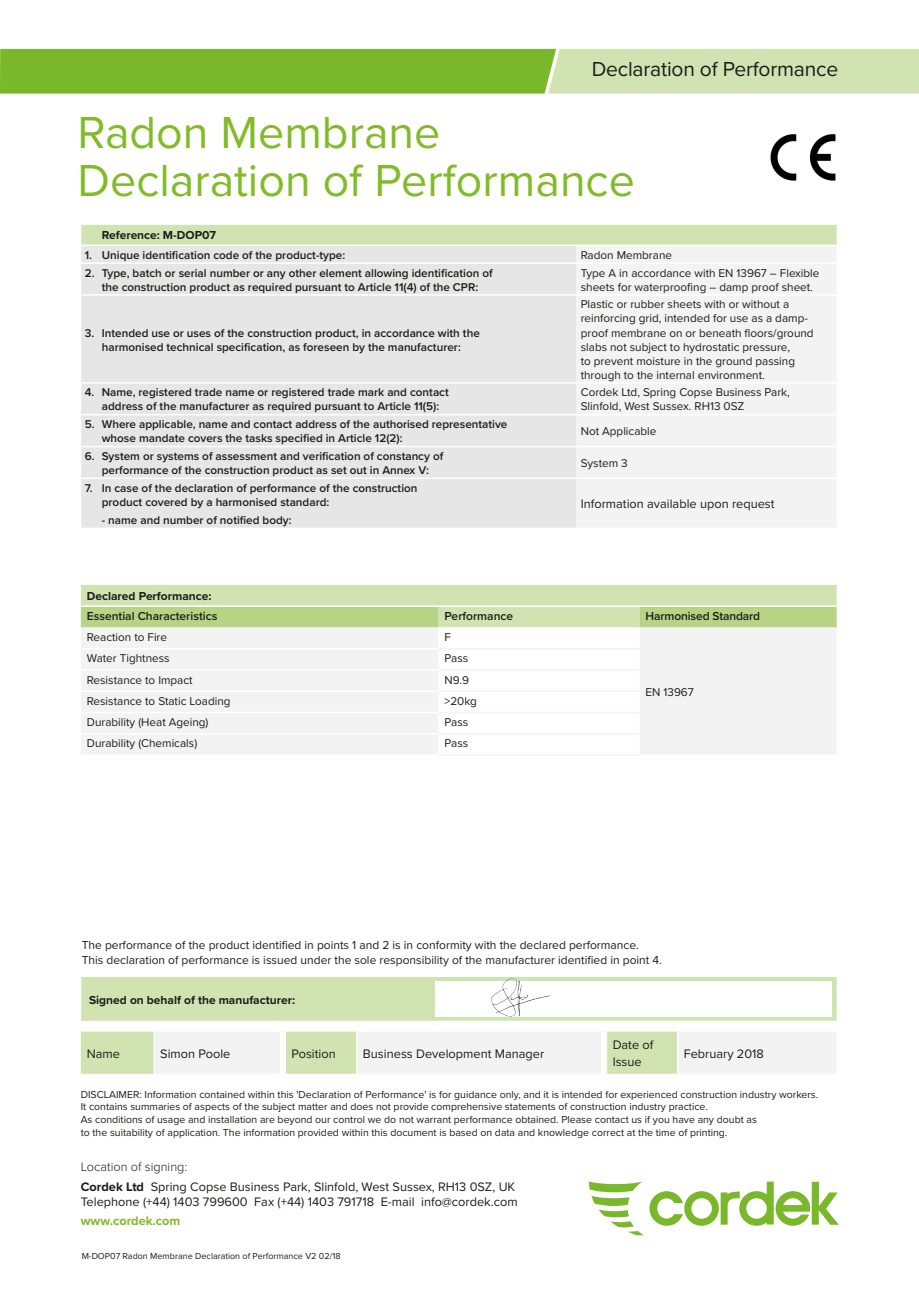
<style>
.page{position:relative;width:919px;height:1289px;background:#fff}
.page>*{position:absolute;margin:0;border:0;box-sizing:border-box;transform-origin:0 0}
.t1{font:46.5px/48px "Proxima Nova";color:#81bb27}
.t2{font:21px "Proxima Nova";letter-spacing:-.01em;color:#1d1d1b}
.t3{font:12.75px/15px "Proxima Nova";color:#1d1d1b}
.t4{font:300 12.75px "Proxima Nova";color:#1d1d1b}
.t5{font:700 12.75px "Proxima Nova";color:#81bb27}
.t6{font:12px/15px "Proxima Nova";color:#1d1d1b}
.t7{font:700 12px "Proxima Nova";color:#1d1d1b}
.t8{font:600 12px "Proxima Nova";color:#1d1d1b}
.t9{font:600 11.7px/14.1px "Proxima Nova";color:#1d1d1b;text-align:center}
.t10{font:11.7px/14.1px "Proxima Nova";color:#1d1d1b}
.t11{font:10.5px/12.6px "Proxima Nova";color:#1d1d1b}
.t12{font:9px "Proxima Nova";color:#1d1d1b}
.s1{font-weight:700}
</style>
<div class="page">
<svg style="left:0;top:49px;width:918px;height:45px;background:#9cc961"></svg>
<svg style="left:588px;top:1181px;width:250px;height:54px"></svg>
<div style="left:81px;top:977px;width:755px;height:43px;background:#d0e3b0"></div>
<div style="left:435px;top:981px;width:397px;height:35px;background:#fff"></div>
<svg style="left:81px;top:1031px;width:755px;height:42px"></svg>
<hr style="left:153px;top:1031px;width:2px;height:42px;background:#fff">
<hr style="left:356px;top:1031px;width:1px;height:42px;background:#fff">
<hr style="left:677px;top:1031px;width:1px;height:42px;background:#fff">
<div style="left:280px;top:1031px;width:6px;height:42px;background:#fff"></div>
<div style="left:601px;top:1031px;width:6px;height:42px;background:#fff"></div>
<img style="left:770px;top:134px;width:66px;height:47px">
<img style="left:489px;top:977px;width:63px;height:40px">
<svg style="left:81px;top:585px;width:755px;height:169px"></svg>
<hr style="left:81px;top:648px;width:357px;height:1px;background:#fff">
<hr style="left:81px;top:669px;width:357px;height:1px;background:#fff">
<hr style="left:81px;top:690px;width:357px;height:2px;background:#fff">
<hr style="left:81px;top:711px;width:357px;height:2px;background:#fff">
<hr style="left:81px;top:733px;width:357px;height:1px;background:#fff">
<hr style="left:438px;top:648px;width:201px;height:1px;background:#f3f3f3">
<hr style="left:438px;top:669px;width:201px;height:1px;background:#f3f3f3">
<hr style="left:438px;top:690px;width:201px;height:2px;background:#f3f3f3">
<hr style="left:438px;top:711px;width:201px;height:2px;background:#f3f3f3">
<hr style="left:438px;top:733px;width:201px;height:1px;background:#f3f3f3">
<hr style="left:438px;top:754px;width:201px;height:1px;background:#f3f3f3">
<hr style="left:81px;top:605px;width:357px;height:2px;background:#fff">
<hr style="left:438px;top:605px;width:201px;height:2px;background:#fff">
<hr style="left:639px;top:605px;width:197px;height:2px;background:#fff">
<div style="left:80px;top:224px;width:757px;height:21px;background:#d0e3b0"></div>
<div style="left:81px;top:246px;width:495px;height:281px;background:#e6e6e6"></div>
<div style="left:576px;top:246px;width:260px;height:281px;background:#f3f3f3"></div>
<svg style="left:80px;top:225px;width:1px;height:19px"></svg>
<svg style="left:836px;top:225px;width:1px;height:19px"></svg>
<hr style="left:80px;top:223px;width:496px;height:2px;background:#fff">
<hr style="left:576px;top:223px;width:262px;height:2px;background:#fff">
<hr style="left:80px;top:244px;width:496px;height:2px;background:#fff">
<hr style="left:576px;top:244px;width:262px;height:2px;background:#fff">
<hr style="left:80px;top:262px;width:496px;height:2px;background:#fff">
<hr style="left:576px;top:262px;width:262px;height:2px;background:#fff">
<hr style="left:80px;top:294px;width:496px;height:2px;background:#fff">
<hr style="left:576px;top:294px;width:262px;height:2px;background:#fff">
<hr style="left:80px;top:382px;width:496px;height:1px;background:#fff">
<hr style="left:576px;top:382px;width:262px;height:1px;background:#fff">
<hr style="left:80px;top:414px;width:496px;height:1px;background:#fff">
<hr style="left:576px;top:414px;width:262px;height:1px;background:#fff">
<hr style="left:80px;top:446px;width:496px;height:1px;background:#fff">
<hr style="left:576px;top:446px;width:262px;height:1px;background:#fff">
<hr style="left:80px;top:477px;width:496px;height:2px;background:#fff">
<hr style="left:576px;top:477px;width:262px;height:2px;background:#fff">
<h2 class="t2" style="left:591px;top:53px;width:248px">Declaration of Performance</h2>
<h1 class="t1" style="left:78px;top:106px;width:558px">Radon Membrane<br>Declaration of Performance</h1>
<p class="t7" style="left:102px;top:226px;width:116px">Reference: M-DOP07</p>
<p class="t9" style="left:85px;top:248px;width:262px">1. Unique identification code of the product-type:</p>
<p class="t10" style="left:580px;top:247px;width:93px">Radon Membrane</p>
<p class="t9" style="left:85px;top:266px;width:409px">2. Type, batch or serial number or any other element allowing identification of the construction product as required pursuant to Article 11(4) of the CPR:</p>
<p class="t10" style="left:580px;top:265px;width:240px">Type A in accordance with EN 13967 – Flexible sheets for waterproofing – damp proof sheet.</p>
<p class="t9" style="left:85px;top:326px;width:396px">3. Intended use or uses of the construction product, in accordance with the harmonised technical specification, as foreseen by the manufacturer:</p>
<p class="t10" style="left:580px;top:297px;width:234px">Plastic or rubber sheets with or without a reinforcing grid, intended for use as a damp&shy;proof membrane on or beneath floors/ground slabs not subject to hydrostatic pressure,<br>to prevent moisture in the ground passing through to the internal environment.</p>
<p class="t9" style="left:102px;top:386px;width:348px;text-align:left;text-indent:-17px">4. Name, registered trade name or registered trade mark and contact address of the manufacturer as required pursuant to Article 11(5):</p>
<p class="t10" style="left:580px;top:385px;width:211px">Cordek Ltd, Spring Copse Business Park,<br>Slinfold, West Sussex. RH13 0SZ</p>
<p class="t9" style="left:102px;top:417px;width:407px;text-align:left;text-indent:-17px">5. Where applicable, name and contact address of the authorised representative whose mandate covers the tasks specified in Article 12(2):</p>
<p class="t10" style="left:580px;top:424px;width:77px">Not Applicable</p>
<p class="t9" style="left:85px;top:449px;width:360px">6. System or systems of assessment and verification of constancy of performance of the construction product as set out in Annex V:</p>
<p class="t10" style="left:580px;top:455px;width:48px">System 3</p>
<p class="t9" style="left:102px;top:481px;width:317px;text-align:left;text-indent:-17px">7. In case of the declaration of performance of the construction product covered by a harmonised standard:</p>
<p class="t9" style="left:102px;top:513px;width:191px">- name and number of notified body:</p>
<p class="t3" style="left:580px;top:496px;width:195px">Information available upon request</p>
<p class="t7" style="left:87px;top:587px;width:126px">Declared Performance:</p>
<p class="t8" style="left:87px;top:608px;width:132px">Essential Characteristics</p>
<p class="t8" style="left:444px;top:608px;width:70px">Performance</p>
<p class="t8" style="left:645px;top:608px;width:116px">Harmonised Standard</p>
<p class="t10" style="left:87px;top:629px;width:82px">Reaction to Fire</p>
<p class="t10" style="left:444px;top:629px;width:8px">F</p>
<p class="t10" style="left:87px;top:650px;width:84px">Water Tightness</p>
<p class="t10" style="left:444px;top:650px;width:25px">Pass</p>
<p class="t10" style="left:87px;top:672px;width:107px">Resistance to Impact</p>
<p class="t10" style="left:444px;top:672px;width:26px">N9.9</p>
<p class="t10" style="left:87px;top:693px;width:145px">Resistance to Static Loading</p>
<p class="t10" style="left:444px;top:693px;width:34px">&gt;20kg</p>
<p class="t10" style="left:87px;top:714px;width:123px">Durability (Heat Ageing)</p>
<p class="t10" style="left:444px;top:714px;width:25px">Pass</p>
<p class="t10" style="left:87px;top:735px;width:112px">Durability (Chemicals)</p>
<p class="t10" style="left:444px;top:735px;width:25px">Pass</p>
<p class="t10" style="left:645px;top:684px;width:50px">EN 13967</p>
<p class="t6" style="left:82px;top:936px;width:581px">The performance of the product identified in points 1 and 2 is in conformity with the declared performance.<br>This declaration of performance is issued under the sole responsibility of the manufacturer identified in point 4.</p>
<p class="t7" style="left:89px;top:990px;width:207px">Signed on behalf of the manufacturer:</p>
<p class="t3" style="left:87px;top:1045px;width:35px">Name</p>
<p class="t3" style="left:160px;top:1045px;width:72px">Simon Poole</p>
<p class="t3" style="left:291px;top:1045px;width:46px">Position</p>
<p class="t3" style="left:363px;top:1045px;width:183px">Business Development Manager</p>
<p class="t3" style="left:612px;top:1035px;width:42px;line-height:17.2px">Date of<br>Issue</p>
<p class="t3" style="left:683px;top:1045px;width:82px">February 2018</p>
<p class="t11" style="left:81px;top:1087px;width:739px">DISCLAIMER: Information contained within this 'Declaration of Performance' is for guidance only, and it is intended for experienced construction industry workers.<br>It contains summaries of aspects of the subject matter and does not provide comprehensive statements of construction industry practice.<br>As conditions of usage and installation are beyond our control we do not warrant performance obtained. Please contact us if you have any doubt as<br>to the suitability of application. The information provided within this document is based on data and knowledge correct at the time of printing.</p>
<p class="t4" style="left:81px;top:1158px;width:108px">Location of signing:</p>
<p class="t3" style="left:81px;top:1178px;width:438px"><span class="s1">Cordek Ltd</span> Spring Copse Business Park, Slinfold, West Sussex, RH13 0SZ, UK<br>Telephone (+44) 1403 799600 Fax (+44) 1403 791718 E-mail info@cordek.com</p>
<p class="t5" style="left:81px;top:1211px;width:101px">www.cordek.com</p>
<p class="t12" style="left:82px;top:1249px;width:260px">M-DOP07 Radon Membrane Declaration of Performance V2 02/18</p>
</div>
